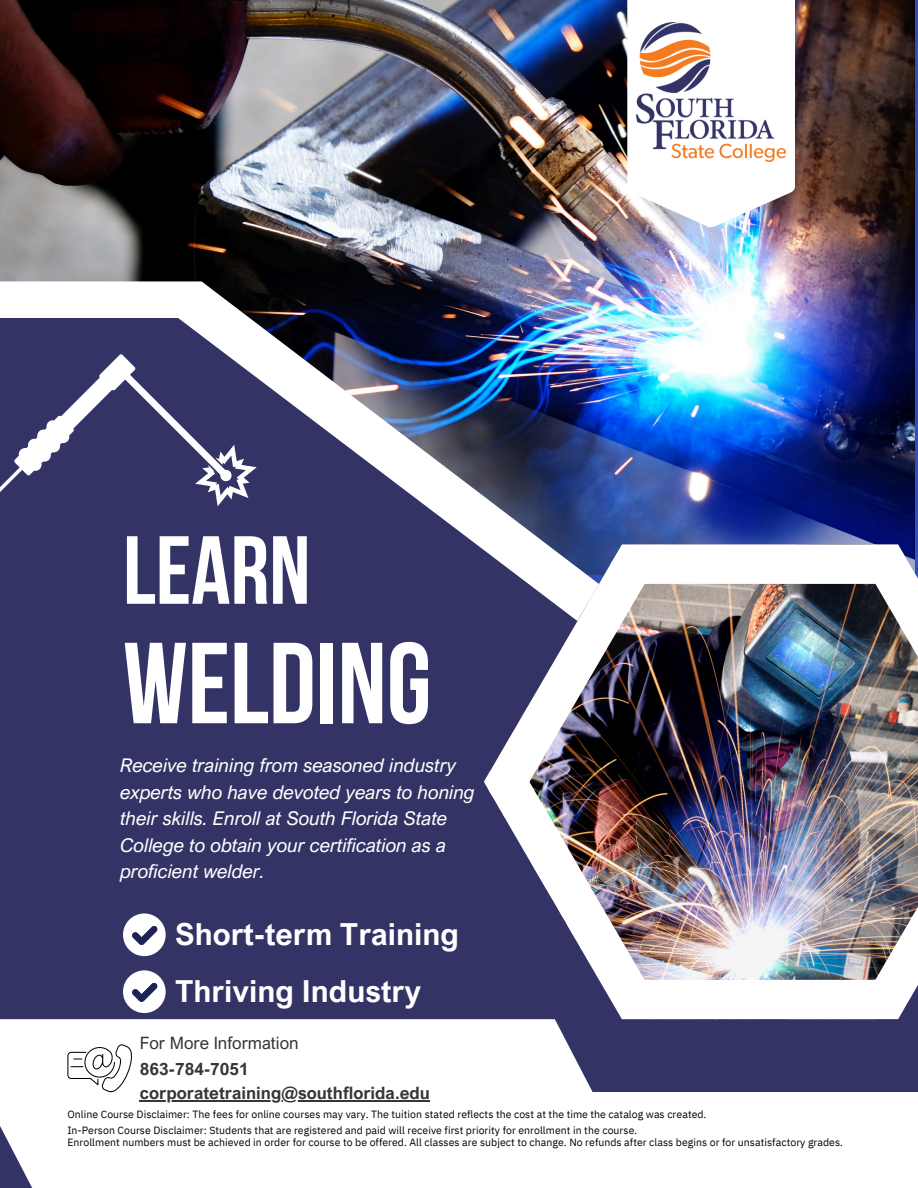
<style>
.page{position:relative;width:918px;height:1188px;background:#336}
.page>*{position:absolute;margin:0;border:0;box-sizing:border-box;transform-origin:0 0}
.t1{font:700 114.9px "Bebas Neue";color:#fff}
.t2{font:700 96.45px "Bebas Neue";color:#fff}
.t3{font:700 30.45px "Arial Nova";color:#fff}
.t4{font:italic 18.9px/26.4px "Arial Nova";color:#fff}
.t5{font:700 17.1px "Arial Nova";color:#363637}
.t6{font:17.1px "Arial Nova";color:#363637}
.t7{font:10.5px "IBM Plex Sans";letter-spacing:.005em;color:#000}
</style>
<div class="page">
<img style="left:0;top:0;width:914px;height:545px">
<img style="left:0;top:281px;width:892px;height:264px">
<img style="left:0;top:318px;width:838px;height:232px">
<img style="left:484px;top:545px;width:434px;height:474px">
<svg style="left:123px;top:913px;width:43px;height:43px"></svg>
<svg style="left:123px;top:970px;width:43px;height:43px"></svg>
<div style="left:391px;top:1092px;width:527px;height:96px;background:#fff"></div>
<div style="left:0;top:1019px;width:651px;height:169px;background:#fff"></div>
<svg style="left:0;top:354px;width:257px;height:152px"></svg>
<svg style="left:627px;top:0;width:168px;height:227px;background:#eeedf0"></svg>
<img style="left:637px;top:23px;width:148px;height:138px">
<svg style="left:67px;top:1044px;width:66px;height:48px;background:#e0e0e0"></svg>
<hr style="left:140px;top:1100px;width:290px;height:2px;background:#363637">
<p class="t2" style="left:123px;top:531px;width:189px">LEARN</p>
<h2 class="t1" style="left:123px;top:637px;width:310px">WELDING</h2>
<h1 class="t4" style="left:120px;top:752px;width:356px">Receive training from seasoned industry experts who have devoted years to honing their skills. Enroll at South Florida State College to obtain your certification as a proficient welder.</h1>
<p class="t3" style="left:175px;top:916px;width:286px">Short-term Training</p>
<h5 class="t3" style="left:175px;top:972px;width:248px">Thriving Industry</h5>
<p class="t6" style="left:140px;top:1033px;width:160px">For More Information</p>
<p class="t5" style="left:140px;top:1058px;width:111px">863-784-7051</p>
<h3 class="t5" style="left:140px;top:1082px;width:292px">corporatetraining@southflorida.edu</h3>
<h3 class="t7" style="left:67px;top:1107px;width:641px">Online Course Disclaimer: The fees for online courses may vary. The tuition stated reflects the cost at the time the catalog was created.</h3>
<p class="t7" style="left:67px;top:1123px;width:571px">In-Person Course Disclaimer: Students that are registered and paid will receive first priority for enrollment in the course.</p>
<h5 class="t7" style="left:67px;top:1135px;width:777px">Enrollment numbers must be achieved in order for course to be offered. All classes are subject to change. No refunds after class begins or for unsatisfactory grades.</h5>
</div>
